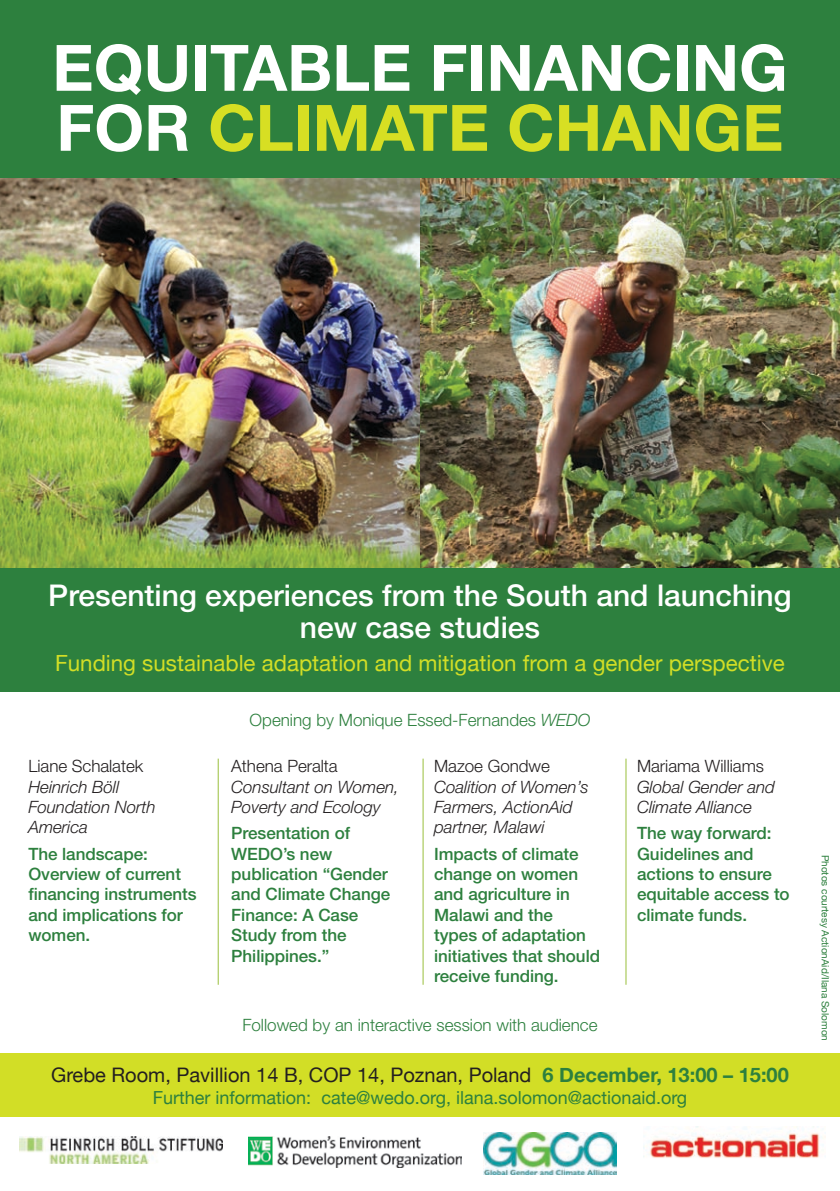
<style>
.page{position:relative;width:840px;height:1191px;background:#fff}
.page>*{position:absolute;margin:0;border:0;box-sizing:border-box;transform-origin:0 0}
.t1{font:700 64px/60px "Helvetica Neue";color:#fff}
.t2{font:500 30px/32px "Helvetica Neue";color:#fff;text-align:center}
.t3{font:22.2px "Helvetica Neue";color:#d2de26}
.t4{font:20px "Helvetica Neue";color:#231f20}
.t5{font:18px "Helvetica Neue";color:#2d803e}
.t6{font:500 17px/20.4px "Helvetica Neue";letter-spacing:-.005em;color:#2d803e}
.t7{font:italic 300 17px/20.4px "Helvetica Neue";letter-spacing:-.005em;color:#231f20}
.t8{font:300 17px "Helvetica Neue";color:#2d803e}
.t9{font:300 17px "Helvetica Neue";letter-spacing:-.005em;color:#231f20}
.t10{font:10px "Helvetica Neue";color:#2d803e}
.s1{color:#d7df23}
.s2{font-style:italic}
.s3{font-weight:700;color:#2d803e}
</style>
<div class="page">
<div style="left:0;top:0;width:839px;height:692px;background:#2d803e"></div>
<img style="left:0;top:179px;width:839px;height:388px">
<img style="left:643px;top:1126px;width:177px;height:32px">
<img style="left:483px;top:1132px;width:133px;height:42px">
<img style="left:19px;top:1136px;width:203px;height:27px">
<img style="left:248px;top:1136px;width:213px;height:31px">
<div style="left:0;top:1053px;width:839px;height:63px;background:#d2de26"></div>
<hr style="left:217px;top:758px;width:1px;height:226px;background:#99bf3c">
<hr style="left:422px;top:758px;width:1px;height:226px;background:#99bf3c">
<hr style="left:625px;top:758px;width:1px;height:226px;background:#99bf3c">
<h1 class="t1" style="left:52px;top:36px;width:736px">EQUITABLE FINANCING<br>FOR <span class="s1">CLIMATE CHANGE</span></h1>
<h2 class="t2" style="left:48px;top:579px;width:744px">Presenting experiences from the South and launching new case studies</h2>
<h3 class="t3" style="left:55px;top:650px;width:731px">Funding sustainable adaptation and mitigation from a gender perspective</h3>
<p class="t9" style="left:28px;top:756px;width:116px">Liane Schalatek</p>
<p class="t7" style="left:28px;top:776px;width:129px">Heinrich Böll<br>Foundation North<br>America</p>
<p class="t6" style="left:28px;top:843px;width:170px">The landscape:<br>Overview of current financing instruments and implications for women.</p>
<p class="t8" style="left:249px;top:709px;width:342px">Opening by Monique Essed-Fernandes <span class="s2">WEDO</span></p>
<p class="t9" style="left:231px;top:756px;width:108px">Athena Peralta</p>
<p class="t7" style="left:231px;top:776px;width:169px">Consultant on Women,<br>Poverty and Ecology</p>
<p class="t6" style="left:231px;top:822px;width:160px">Presentation of<br>WEDO’s new publication “Gender and Climate Change<br>Finance: A Case<br>Study from the<br>Philippines.”</p>
<p class="t9" style="left:434px;top:756px;width:117px">Mazoe Gondwe</p>
<p class="t7" style="left:434px;top:776px;width:156px">Coalition of Women’s<br>Farmers, ActionAid partner, Malawi</p>
<p class="t6" style="left:434px;top:843px;width:167px">Impacts of climate change on women and agriculture in<br>Malawi and the types of adaptation initiatives that should receive funding.</p>
<p class="t8" style="left:242px;top:1014px;width:356px">Followed by an interactive session with audience</p>
<p class="t9" style="left:636px;top:756px;width:128px">Mariama Williams</p>
<p class="t7" style="left:636px;top:776px;width:139px">Global Gender and<br>Climate Alliance</p>
<p class="t6" style="left:636px;top:822px;width:154px">The way forward:<br>Guidelines and actions to ensure equitable access to climate funds.</p>
<p class="t4" style="left:51px;top:1062px;width:738px">Grebe Room, Pavillion 14 B, COP 14, Poznan, Poland <span class="s3">6 DECEMBER, 13:00 – 15:00</span></p>
<p class="t5" style="left:153px;top:1086px;width:535px">Further information: cate@wedo.org, ilana.solomon@actionaid.org</p>
<p class="t10" style="left:831px;top:854px;width:188px;rotate:90deg">Photos courtesy ActionAid/Ilana Solomon</p>
</div>
